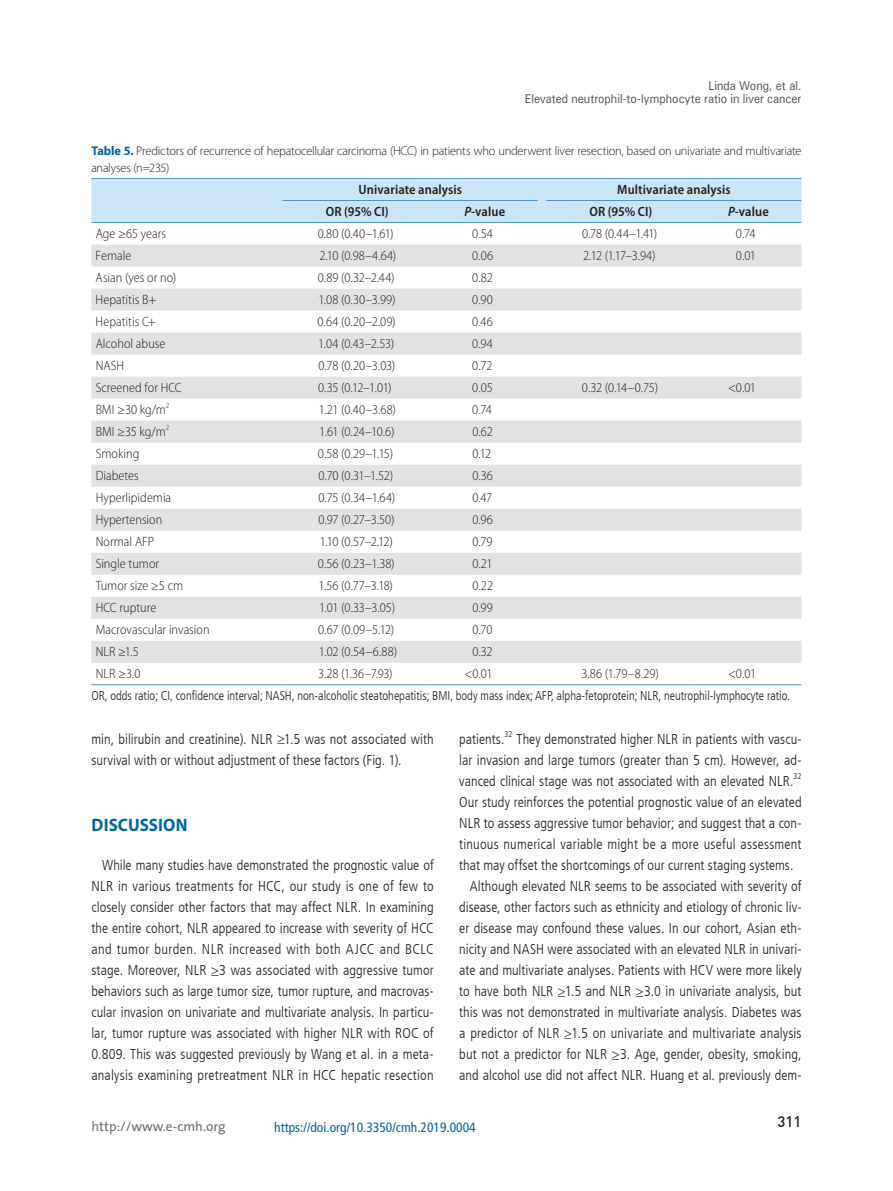
<style>
.page{position:relative;width:893px;height:1191px;background:#fff}
.page>*{position:absolute;margin:0;border:0;box-sizing:border-box;transform-origin:0 0}
.t1{font:700 18px "Myriad Pro";color:#0168a1;scale:.95 1}
.t2{font:15px "Dinmed";color:#231f20}
.t3{font:300 condensed 14.25px/21px "Frutiger LT";letter-spacing:.005em;color:#231f20;text-align:justify}
.t4{font:300 semi-condensed 13.5px "Myriad Pro";color:#231f20}
.t5{font:600 semi-condensed 13.5px "Myriad Pro";letter-spacing:.005em;color:#231f20}
.t6{font:condensed 13.5px "Frutiger LT";color:#0168a1}
.t7{font:13.5px "The Sans";color:#6c6d70}
.t8{font:300 12.75px/16.5px "Myriad Pro";letter-spacing:-.02em;color:#231f20}
.t9{font:300 condensed 12.75px "Frutiger LT";color:#231f20}
.t10{font:500 12.75px/13.5px "Univers";letter-spacing:-.005em;color:#57585a;text-align:right;scale:.88 1}
.t11{font:300 condensed 8.25px "Frutiger LT";color:#231f20}
.t12{font:300 semi-condensed 7.8px "Myriad Pro";color:#231f20}
.s1{font-weight:700;color:#0168a1}
.s2{font-style:italic}
</style>
<div class="page">
<svg style="left:91px;top:244px;width:710px;height:419px;fill:#e1e2e4"></svg>
<div style="left:91px;top:178px;width:710px;height:45px;background:#cbe5f7"></div>
<hr style="left:546px;top:222px;width:149px;height:1px;background:#4895d0">
<hr style="left:695px;top:222px;width:106px;height:1px;background:#4895d0">
<hr style="left:91px;top:684px;width:192px;height:1px;background:#4895d0">
<hr style="left:283px;top:684px;width:149px;height:1px;background:#4895d0">
<hr style="left:432px;top:684px;width:106px;height:1px;background:#4895d0">
<hr style="left:546px;top:684px;width:149px;height:1px;background:#4895d0">
<hr style="left:695px;top:684px;width:106px;height:1px;background:#4895d0">
<p class="t10" style="left:525px;top:78px;width:316px">Linda Wong, et al.<br>Elevated neutrophil-to-lymphocyte ratio in liver cancer</p>
<p class="t8" style="left:91px;top:143px;width:712px"><span class="s1">TABLE 5.</span> Predictors of recurrence of hepatocellular carcinoma (HCC) in patients who underwent liver resection, based on univariate and multivariate analyses (n=235)</p>
<p class="t5" style="left:359px;top:181px;width:105px">Univariate analysis</p>
<p class="t5" style="left:617px;top:181px;width:115px">Multivariate analysis</p>
<p class="t5" style="left:326px;top:203px;width:64px">OR (95% CI)</p>
<p class="t5" style="left:464px;top:203px;width:42px"><span class="s2">P</span>-value</p>
<p class="t5" style="left:589px;top:203px;width:64px">OR (95% CI)</p>
<p class="t5" style="left:728px;top:203px;width:42px"><span class="s2">P</span>-value</p>
<p class="t4" style="left:96px;top:225px;width:72px">Age ≥65 years</p>
<p class="t4" style="left:318px;top:225px;width:77px">0.80 (0.40–1.61)</p>
<p class="t4" style="left:472px;top:225px;width:22px">0.54</p>
<p class="t4" style="left:582px;top:225px;width:77px">0.78 (0.44–1.41)</p>
<p class="t4" style="left:736px;top:225px;width:21px">0.74</p>
<p class="t4" style="left:96px;top:247px;width:37px">Female</p>
<p class="t4" style="left:319px;top:247px;width:79px">2.10 (0.98–4.64)</p>
<p class="t4" style="left:472px;top:247px;width:22px">0.06</p>
<p class="t4" style="left:583px;top:247px;width:74px">2.12 (1.17–3.94)</p>
<p class="t4" style="left:736px;top:247px;width:22px">0.01</p>
<p class="t4" style="left:96px;top:269px;width:82px">Asian (yes or no)</p>
<p class="t4" style="left:318px;top:269px;width:78px">0.89 (0.32–2.44)</p>
<p class="t4" style="left:472px;top:269px;width:22px">0.82</p>
<p class="t4" style="left:96px;top:291px;width:62px">Hepatitis B+</p>
<p class="t4" style="left:318px;top:291px;width:79px">1.08 (0.30–3.99)</p>
<p class="t4" style="left:472px;top:291px;width:22px">0.90</p>
<p class="t4" style="left:96px;top:313px;width:62px">Hepatitis C+</p>
<p class="t4" style="left:318px;top:313px;width:80px">0.64 (0.20–2.09)</p>
<p class="t4" style="left:472px;top:313px;width:22px">0.46</p>
<p class="t4" style="left:96px;top:335px;width:71px">Alcohol abuse</p>
<p class="t4" style="left:318px;top:335px;width:78px">1.04 (0.43–2.53)</p>
<p class="t4" style="left:472px;top:335px;width:22px">0.94</p>
<p class="t4" style="left:96px;top:357px;width:30px">NASH</p>
<p class="t4" style="left:318px;top:357px;width:78px">0.78 (0.20–3.03)</p>
<p class="t4" style="left:472px;top:357px;width:22px">0.72</p>
<p class="t4" style="left:96px;top:379px;width:88px">Screened for HCC</p>
<p class="t4" style="left:318px;top:379px;width:75px">0.35 (0.12–1.01)</p>
<p class="t4" style="left:472px;top:379px;width:22px">0.05</p>
<p class="t4" style="left:582px;top:379px;width:78px">0.32 (0.14–0.75)</p>
<p class="t4" style="left:728px;top:379px;width:29px">&lt;0.01</p>
<p class="t4" style="left:96px;top:401px;width:72px">BMI ≥30 kg/m</p>
<p class="t12" style="left:166px;top:400px;width:5px">2</p>
<p class="t4" style="left:319px;top:401px;width:79px">1.21 (0.40–3.68)</p>
<p class="t4" style="left:472px;top:401px;width:21px">0.74</p>
<p class="t4" style="left:96px;top:423px;width:72px">BMI ≥35 kg/m</p>
<p class="t12" style="left:166px;top:422px;width:5px">2</p>
<p class="t4" style="left:319px;top:423px;width:77px">1.61 (0.24–10.6)</p>
<p class="t4" style="left:472px;top:423px;width:22px">0.62</p>
<p class="t4" style="left:96px;top:445px;width:45px">Smoking</p>
<p class="t4" style="left:318px;top:445px;width:77px">0.58 (0.29–1.15)</p>
<p class="t4" style="left:472px;top:445px;width:20px">0.12</p>
<p class="t4" style="left:96px;top:467px;width:45px">Diabetes</p>
<p class="t4" style="left:318px;top:467px;width:76px">0.70 (0.31–1.52)</p>
<p class="t4" style="left:472px;top:467px;width:22px">0.36</p>
<p class="t4" style="left:96px;top:489px;width:77px">Hyperlipidemia</p>
<p class="t4" style="left:319px;top:489px;width:78px">0.75 (0.34–1.64)</p>
<p class="t4" style="left:472px;top:489px;width:21px">0.47</p>
<p class="t4" style="left:96px;top:512px;width:68px">Hypertension</p>
<p class="t4" style="left:319px;top:512px;width:78px">0.97 (0.27–3.50)</p>
<p class="t4" style="left:472px;top:512px;width:22px">0.96</p>
<p class="t4" style="left:96px;top:534px;width:60px">Normal AFP</p>
<p class="t4" style="left:320px;top:534px;width:74px">1.10 (0.57–2.12)</p>
<p class="t4" style="left:472px;top:534px;width:22px">0.79</p>
<p class="t4" style="left:96px;top:556px;width:65px">Single tumor</p>
<p class="t4" style="left:318px;top:556px;width:78px">0.56 (0.23–1.38)</p>
<p class="t4" style="left:472px;top:556px;width:22px">0.21</p>
<p class="t4" style="left:96px;top:578px;width:89px">Tumor size ≥5 cm</p>
<p class="t4" style="left:319px;top:578px;width:76px">1.56 (0.77–3.18)</p>
<p class="t4" style="left:472px;top:578px;width:22px">0.22</p>
<p class="t4" style="left:96px;top:600px;width:62px">HCC rupture</p>
<p class="t4" style="left:319px;top:600px;width:78px">1.01 (0.33–3.05)</p>
<p class="t4" style="left:472px;top:600px;width:22px">0.99</p>
<p class="t4" style="left:96px;top:622px;width:115px">Macrovascular invasion</p>
<p class="t4" style="left:318px;top:622px;width:78px">0.67 (0.09–5.12)</p>
<p class="t4" style="left:472px;top:622px;width:22px">0.70</p>
<p class="t4" style="left:96px;top:644px;width:45px">NLR ≥1.5</p>
<p class="t4" style="left:319px;top:644px;width:80px">1.02 (0.54–6.88)</p>
<p class="t4" style="left:472px;top:644px;width:22px">0.32</p>
<p class="t4" style="left:96px;top:666px;width:46px">NLR ≥3.0</p>
<p class="t4" style="left:318px;top:666px;width:76px">3.28 (1.36–7.93)</p>
<p class="t4" style="left:464px;top:666px;width:29px">&lt;0.01</p>
<p class="t4" style="left:581px;top:666px;width:79px">3.86 (1.79–8.29)</p>
<p class="t4" style="left:728px;top:666px;width:29px">&lt;0.01</p>
<p class="t9" style="left:91px;top:688px;width:700px">OR, odds ratio; CI, confidence interval; NASH, non-alcoholic steatohepatitis; BMI, body mass index; AFP, alpha-fetoprotein; NLR, neutrophil-lymphocyte ratio.</p>
<p class="t3" style="left:91px;top:729px;width:344px">min, bilirubin and creatinine). NLR ≥1.5 was not associated with survival with or without adjustment of these factors (Fig. 1).</p>
<p class="t1" style="left:92px;top:813px;width:11px">DISC</p>
<p class="t1" style="left:128px;top:813px;width:64px">USSION</p>
<p class="t3" style="left:91px;top:855px;width:344px;text-indent:11px">While many studies have demonstrated the prognostic value of NLR in various treatments for HCC, our study is one of few to closely consider other factors that may affect NLR. In examining the entire cohort, NLR appeared to increase with severity of HCC and tumor burden. NLR increased with both AJCC and BCLC stage. Moreover, NLR ≥3 was associated with aggressive tumor behaviors such as large tumor size, tumor rupture, and macrovas&shy;cular invasion on univariate and multivariate analysis. In particu&shy;lar, tumor rupture was associated with higher NLR with ROC of 0.809. This was suggested previously by Wang et al. in a meta&shy;analysis examining pretreatment NLR in HCC hepatic resection</p>
<p class="t3" style="left:459px;top:729px;width:47px">patients.</p>
<p class="t11" style="left:505px;top:729px;width:9px">32</p>
<p class="t3" style="left:459px;top:729px;width:344px;text-indent:57px">They demonstrated higher NLR in patients with vascu&shy;lar invasion and large tumors (greater than 5 cm). However, ad&shy;vanced clinical stage was not associated with an elevated NLR.</p>
<p class="t11" style="left:794px;top:771px;width:9px">32</p>
<p class="t3" style="left:459px;top:792px;width:344px">Our study reinforces the potential prognostic value of an elevated</p>
<p class="t3" style="left:459px;top:813px;width:344px">NLR to assess aggressive tumor behavior; and suggest that a con-</p>
<p class="t3" style="left:459px;top:834px;width:344px">tinuous numerical variable might be a more useful assessment</p>
<p class="t3" style="left:459px;top:855px;width:336px">that may offset the shortcomings of our current staging systems.</p>
<p class="t3" style="left:470px;top:876px;width:333px">Although elevated NLR seems to be associated with severity of</p>
<p class="t3" style="left:459px;top:897px;width:344px">disease, other factors such as ethnicity and etiology of chronic liv-</p>
<p class="t3" style="left:459px;top:918px;width:344px">er disease may confound these values. In our cohort, Asian eth-</p>
<p class="t3" style="left:459px;top:939px;width:344px">nicity and NASH were associated with an elevated NLR in univari-</p>
<p class="t3" style="left:459px;top:960px;width:344px">ate and multivariate analyses. Patients with HCV were more likely</p>
<p class="t3" style="left:459px;top:981px;width:344px">to have both NLR ≥1.5 and NLR ≥3.0 in univariate analysis, but</p>
<p class="t3" style="left:459px;top:1002px;width:344px">this was not demonstrated in multivariate analysis. Diabetes was</p>
<p class="t3" style="left:459px;top:1023px;width:344px">a predictor of NLR ≥1.5 on univariate and multivariate analysis</p>
<p class="t3" style="left:459px;top:1044px;width:344px">but not a predictor for NLR ≥3. Age, gender, obesity, smoking,</p>
<p class="t3" style="left:459px;top:1065px;width:344px">and alcohol use did not affect NLR. Huang et al. previously dem-</p>
<p class="t7" style="left:91px;top:1115px;width:136px">http://www.e-cmh.org</p>
<p class="t6" style="left:274px;top:1119px;width:203px">https://doi.org/10.3350/cmh.2019.0004</p>
<p class="t2" style="left:778px;top:1112px;width:25px">311</p>
</div>
